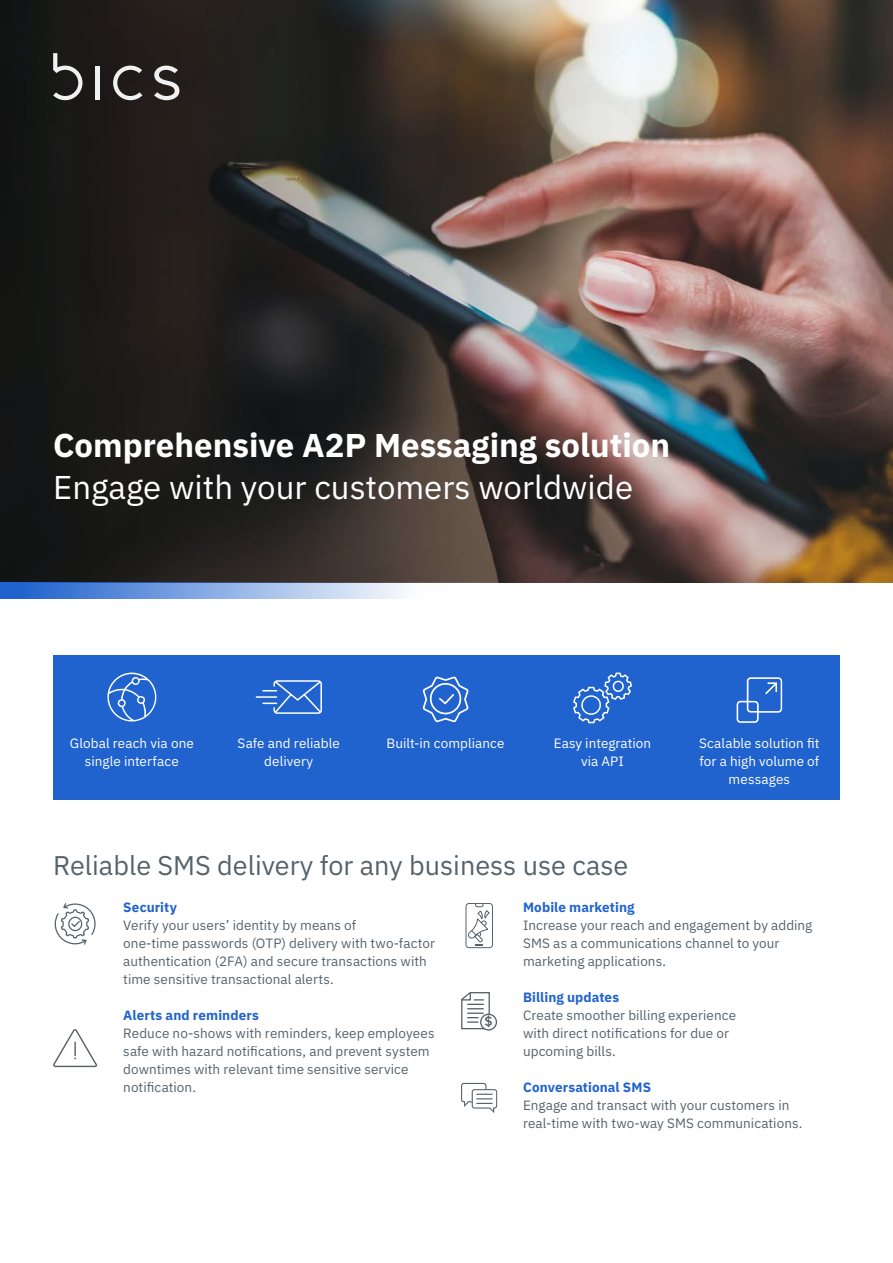
<style>
.page{position:relative;width:893px;height:1263px;background:#fff}
.page>*{position:absolute;margin:0;border:0;box-sizing:border-box;transform-origin:0 0}
.t1{font:700 33px "IBM Plex Sans";color:#fff}
.t2{font:33px "IBM Plex Sans";color:#fff}
.t3{font:27px "IBM Plex Sans";color:#55626a}
.t4{font:600 13.65px "IBM Plex Sans";color:#55626a}
.t5{font:13.5px/18px "IBM Plex Sans";letter-spacing:.005em;color:#55626a}
.t6{font:13.5px/18px "IBM Plex Sans";letter-spacing:.005em;color:#fff;text-align:center}
.t7{font:700 13.5px "IBM Plex Sans";letter-spacing:.005em;color:#2163ce}
</style>
<div class="page">
<img style="left:0;top:0;width:893px;height:581px">
<svg style="left:154px;top:66px;width:25px;height:34px"></svg>
<hr style="left:95px;top:66px;width:4px;height:34px;background:#f0f1f2">
<svg style="left:113px;top:66px;width:29px;height:34px"></svg>
<svg style="left:53px;top:53px;width:29px;height:47px"></svg>
<div style="left:0;top:582px;width:457px;height:17px;background:linear-gradient(to right,#175ccc,#fff)"></div>
<svg style="left:53px;top:1029px;width:44px;height:39px"></svg>
<div style="left:465px;top:903px;width:28px;height:45px;border:1px solid #55626a;border-radius:3px"></div>
<svg style="left:467px;top:903px;width:24px;height:42px"></svg>
<svg style="left:54px;top:903px;width:42px;height:42px"></svg>
<svg style="left:461px;top:992px;width:29px;height:38px"></svg>
<div style="left:481px;top:1014px;width:15px;height:16px;background:#fff;border-radius:50%"></div>
<div style="left:480px;top:1013px;width:17px;height:17px;border:1px solid #55626a;border-radius:50%"></div>
<div style="left:53px;top:655px;width:787px;height:144px;background:#2163ce"></div>
<svg style="left:107px;top:673px;width:50px;height:49px"></svg>
<svg style="left:422px;top:676px;width:47px;height:47px"></svg>
<hr style="left:256px;top:696px;width:20px;height:2px;background:#fff">
<svg style="left:263px;top:680px;width:59px;height:34px"></svg>
<svg style="left:573px;top:672px;width:59px;height:52px"></svg>
<svg style="left:737px;top:677px;width:45px;height:46px"></svg>
<svg style="left:461px;top:1083px;width:36px;height:30px"></svg>
<h1 class="t1" style="left:53px;top:419px;width:618px">Comprehensive A2P Messaging solution</h1>
<h1 class="t2" style="left:53px;top:462px;width:581px">Engage with your customers worldwide</h1>
<p class="t6" style="left:70px;top:733px;width:125px">Global reach via one single interface</p>
<p class="t6" style="left:238px;top:733px;width:104px">Safe and reliable delivery</p>
<p class="t6" style="left:387px;top:733px;width:120px">Built-in compliance</p>
<p class="t6" style="left:554px;top:733px;width:99px">Easy integration via API</p>
<p class="t6" style="left:699px;top:733px;width:122px">Scalable solution fit for a high volume of messages</p>
<h2 class="t3" style="left:53px;top:845px;width:577px">Reliable SMS delivery for any business use case</h2>
<p class="t7" style="left:123px;top:897px;width:55px">Security</p>
<p class="t5" style="left:123px;top:915px;width:313px">Verify your users’ identity by means of<br>one-time passwords (OTP) delivery with two-factor authentication (2FA) and secure transactions with time sensitive transactional alerts.</p>
<p class="t7" style="left:123px;top:1005px;width:137px">Alerts and reminders</p>
<p class="t5" style="left:123px;top:1023px;width:313px">Reduce no-shows with reminders, keep employees safe with hazard notifications, and prevent system downtimes with relevant time sensitive service notification.</p>
<p class="t4" style="left:484px;top:1011px;width:10px">$</p>
<p class="t7" style="left:523px;top:897px;width:113px">Mobile marketing</p>
<p class="t5" style="left:523px;top:915px;width:291px">Increase your reach and engagement by adding<br>SMS as a communications channel to your marketing applications.</p>
<p class="t7" style="left:523px;top:987px;width:98px">Billing updates</p>
<p class="t5" style="left:523px;top:1005px;width:215px">Create smoother billing experience with direct notifications for due or upcoming bills.</p>
<p class="t7" style="left:523px;top:1077px;width:130px">Conversational SMS</p>
<p class="t5" style="left:523px;top:1095px;width:281px">Engage and transact with your customers in real-time with two-way SMS communications.</p>
</div>
